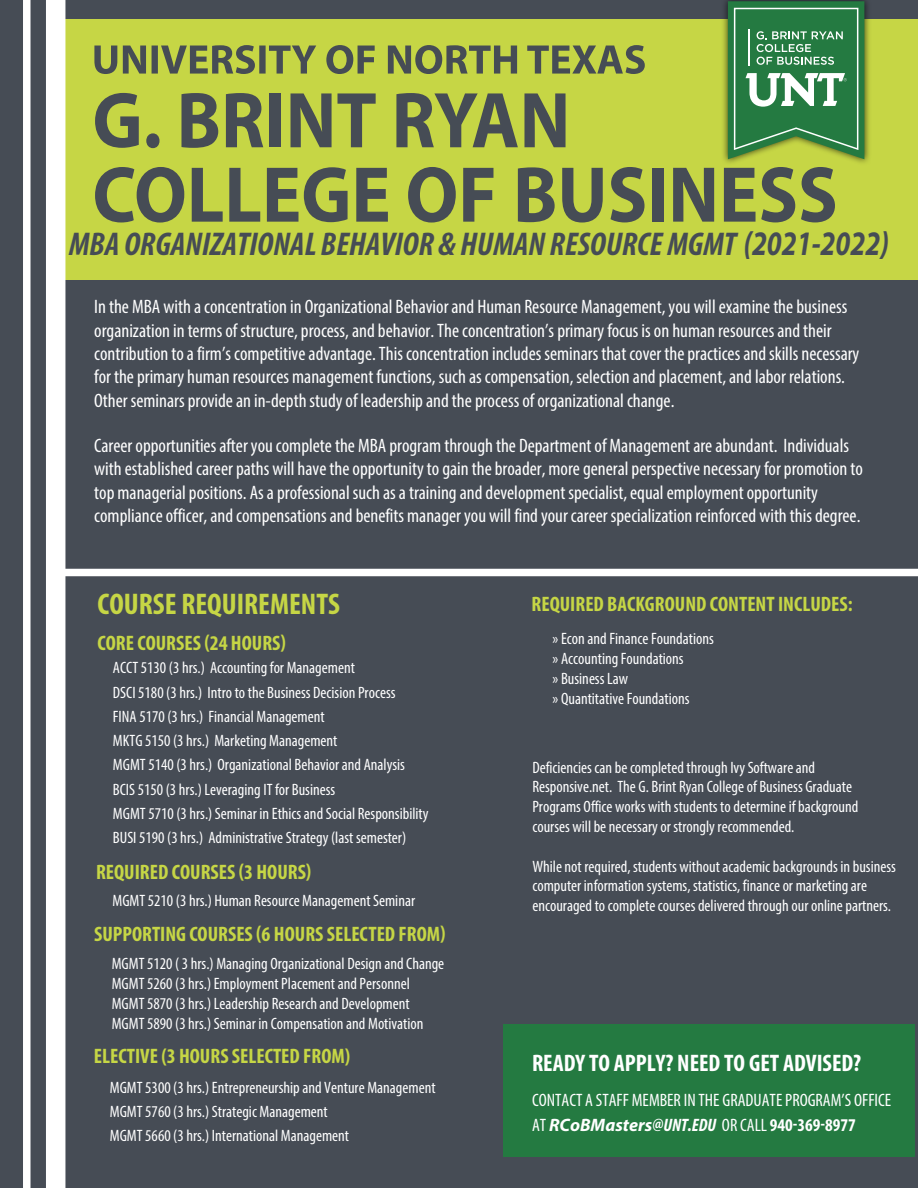
<style>
.page{position:relative;width:918px;height:1188px;background:#464c55}
.page>*{position:absolute;margin:0;border:0;box-sizing:border-box;transform-origin:0 0}
.t1{font:italic 700 condensed 33px "Myriad Pro";color:#464c55}
.t2{font:700 condensed 30px "Myriad Pro";color:#c6d645}
.t3{font:700 condensed 24px "Myriad Pro";color:#fff}
.t4{font:700 condensed 21px "Myriad Pro";color:#c6d645}
.t5{font:condensed 19.5px/23.4px "Myriad Pro";color:#fff}
.t6{font:condensed 18px/24.6px "Myriad Pro";color:#fff}
.t7{font:condensed 16.5px/19.8px "Myriad Pro";color:#fff}
.s1{font-stretch:normal;font-size:34.5px}
.s2{font-weight:700;font-style:italic;font-stretch:normal}
.s3{font-weight:700;font-style:italic}
.s4{font-weight:700}
</style>
<div class="page">
<div style="left:56px;top:19px;width:862px;height:203px;background:#c6d645"></div>
<div style="left:66px;top:212px;width:852px;height:68px;background:#c6d645"></div>
<svg style="left:95px;top:93px;width:44px;height:55px"></svg>
<div style="left:146px;top:133px;width:14px;height:15px;background:#464c55;border-radius:50%"></div>
<svg style="left:181px;top:93px;width:37px;height:55px"></svg>
<svg style="left:226px;top:93px;width:37px;height:54px"></svg>
<div style="left:270px;top:93px;width:11px;height:54px;background:#464c55"></div>
<svg style="left:291px;top:93px;width:41px;height:54px"></svg>
<svg style="left:338px;top:93px;width:38px;height:54px"></svg>
<svg style="left:396px;top:93px;width:122px;height:54px"></svg>
<svg style="left:524px;top:93px;width:42px;height:54px"></svg>
<svg style="left:94px;top:45px;width:551px;height:29px"></svg>
<svg style="left:95px;top:167px;width:89px;height:56px"></svg>
<svg style="left:192px;top:168px;width:31px;height:54px"></svg>
<svg style="left:229px;top:168px;width:31px;height:54px"></svg>
<svg style="left:267px;top:168px;width:31px;height:54px"></svg>
<svg style="left:304px;top:167px;width:44px;height:55px"></svg>
<svg style="left:356px;top:168px;width:32px;height:54px"></svg>
<svg style="left:408px;top:167px;width:48px;height:56px"></svg>
<svg style="left:463px;top:168px;width:30px;height:54px"></svg>
<svg style="left:518px;top:167px;width:37px;height:55px"></svg>
<svg style="left:562px;top:168px;width:41px;height:55px"></svg>
<svg style="left:611px;top:167px;width:34px;height:55px"></svg>
<div style="left:652px;top:168px;width:11px;height:54px;background:#464c55"></div>
<svg style="left:673px;top:168px;width:41px;height:54px"></svg>
<svg style="left:724px;top:167px;width:71px;height:55px"></svg>
<svg style="left:801px;top:167px;width:34px;height:55px"></svg>
<svg style="left:723px;top:0;width:147px;height:163px"></svg>
<svg style="left:728px;top:1px;width:136px;height:158px;background:#4e925c"></svg>
<div style="left:52px;top:569px;width:866px;height:7px;background:#fff"></div>
<div style="left:503px;top:1025px;width:411px;height:132px;background:#247a41"></div>
<div style="left:23px;top:0;width:8px;height:1188px;background:#fff"></div>
<div style="left:46px;top:0;width:19px;height:1188px;background:#fff"></div>
<h1 class="t1" style="left:69px;top:224px;width:822px">MBA ORGANIZATIONAL BEHAVIOR &amp; HUMAN RESOURCE MGMT <span class="s1">(2021-2022)</span></h1>
<p class="t5" style="left:94px;top:295px;width:767px">In the MBA with a concentration in Organizational Behavior and Human Resource Management, you will examine the business organization in terms of structure, process, and behavior. The concentration’s primary focus is on human resources and their contribution to a firm’s competitive advantage. This concentration includes seminars that cover the practices and skills necessary for the primary human resources management functions, such as compensation, selection and placement, and labor relations.<br>Other seminars provide an in-depth study of leadership and the process of organizational change.</p>
<p class="t5" style="left:94px;top:433px;width:770px">Career opportunities after you complete the MBA program through the Department of Management are abundant. Individuals with established career paths will have the opportunity to gain the broader, more general perspective necessary for promotion to top managerial positions. As a professional such as a training and development specialist, equal employment opportunity compliance officer, and compensations and benefits manager you will find your career specialization reinforced with this degree.</p>
<h2 class="t2" style="left:98px;top:585px;width:244px">COURSE REQUIREMENTS</h2>
<p class="t4" style="left:98px;top:630px;width:190px">CORE COURSES (24 HOURS)</p>
<p class="t7" style="left:113px;top:655px;width:317px;line-height:24.3px">ACCT 5130 (3 hrs.) Accounting for Management<br>DSCI 5180 (3 hrs.) Intro to the Business Decision Process<br>FINA 5170 (3 hrs.) Financial Management<br>MKTG 5150 (3 hrs.) Marketing Management<br>MGMT 5140 (3 hrs.) Organizational Behavior and Analysis BCIS 5150 (3 hrs.) Leveraging IT for Business<br>MGMT 5710 (3 hrs.) Seminar in Ethics and Social Responsibility BUSI 5190 (3 hrs.) Administrative Strategy (last semester)</p>
<p class="t4" style="left:96px;top:859px;width:217px">REQUIRED COURSES (3 HOURS)</p>
<p class="t7" style="left:113px;top:891px;width:304px">MGMT 5210 (3 hrs.) Human Resource Management Seminar</p>
<p class="t4" style="left:94px;top:921px;width:353px">SUPPORTING COURSES (6 HOURS SELECTED FROM)</p>
<p class="t7" style="left:112px;top:954px;width:334px">MGMT 5120 ( 3 hrs.) Managing Organizational Design and Change MGMT 5260 (3 hrs.) Employment Placement and Personnel MGMT 5870 (3 hrs.) Leadership Research and Development MGMT 5890 (3 hrs.) Seminar in Compensation and Motivation</p>
<p class="t4" style="left:94px;top:1043px;width:258px">ELECTIVE (3 HOURS SELECTED FROM)</p>
<p class="t7" style="left:110px;top:1075px;width:327px;line-height:24.3px">MGMT 5300 (3 hrs.) Entrepreneurship and Venture Management<br>MGMT 5760 (3 hrs.) Strategic Management<br>MGMT 5660 (3 hrs.) International Management</p>
<p class="t4" style="left:532px;top:590px;width:323px">REQUIRED BACKGROUND CONTENT INCLUDES:</p>
<p class="t7" style="left:553px;top:629px;width:163px">» Econ and Finance Foundations » Accounting Foundations<br>» Business Law<br>» Quantitative Foundations</p>
<p class="t7" style="left:532px;top:757px;width:328px">Deficiencies can be completed through Ivy Software and Responsive.net. The G. Brint Ryan College of Business Graduate Programs Office works with students to determine if background courses will be necessary or strongly recommended.</p>
<p class="t7" style="left:532px;top:856px;width:365px">While not required, students without academic backgrounds in business computer information systems, statistics, finance or marketing are encouraged to complete courses delivered through our online partners.</p>
<h3 class="t3" style="left:532px;top:1048px;width:331px">READY TO APPLY? NEED TO GET ADVISED?</h3>
<p class="t6" style="left:532px;top:1088px;width:361px">CONTACT A STAFF MEMBER IN THE GRADUATE PROGRAM’S OFFICE<br>AT <span class="s2">RCoBMasters</span><span class="s3">@UNT.EDU</span> OR CALL <span class="s4">940-369-8977</span></p>
</div>
